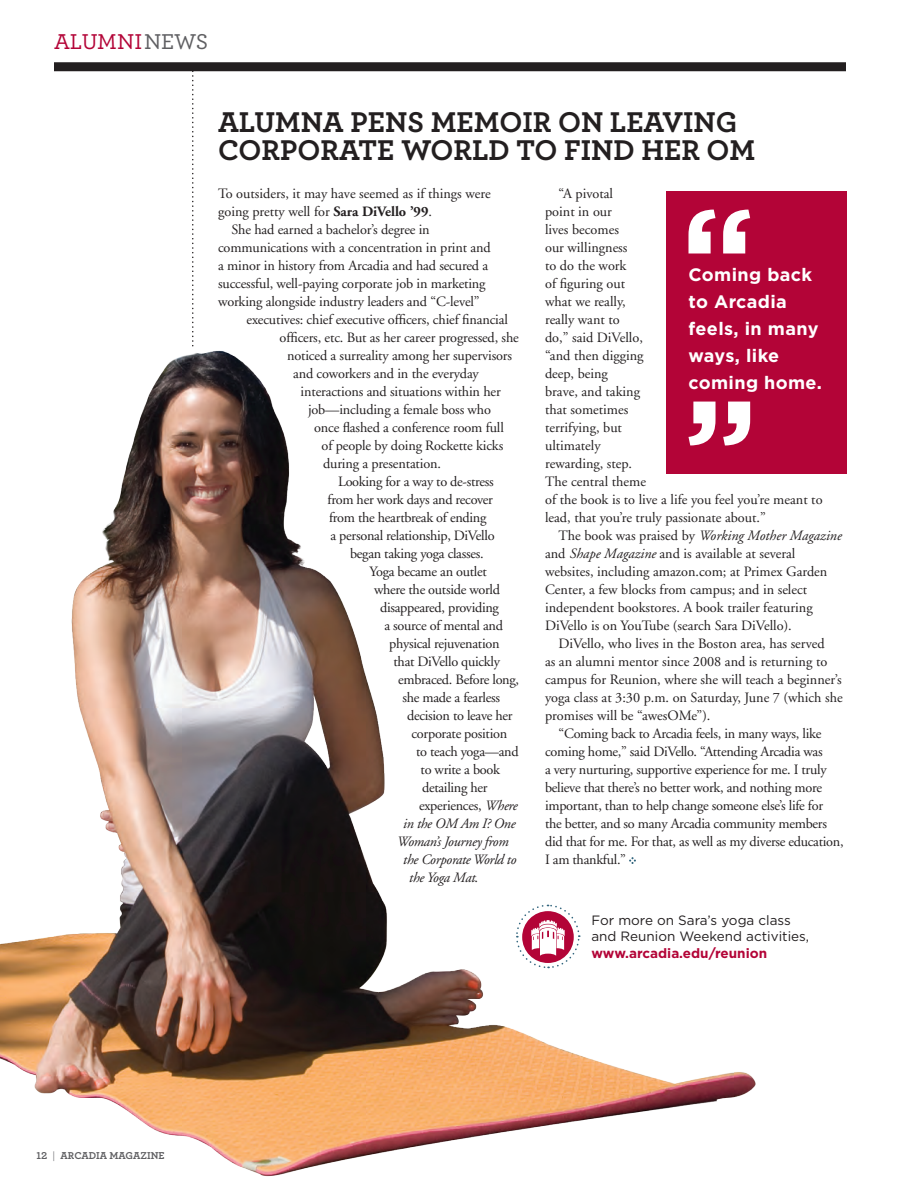
<style>
.page{position:relative;width:918px;height:1188px;background:#fff}
.page>*{position:absolute;margin:0;border:0;box-sizing:border-box;transform-origin:0 0}
.Header_2{font:30px/28.5px "Archer Bold LF";color:#231f20}
.t1{font:22.5px "Archer Medium LF";letter-spacing:-.005em;color:#b30437}
.Pull_Quote{font:700 18px/27px "Gotham";letter-spacing:.02em;color:#fff}
.Copy{font:14.25px/18px "Adobe Garamond";letter-spacing:-.01em;color:#231f20}
.Copy-First_Paragraph{font:14.25px/18px "Adobe Garamond";color:#231f20}
.Copy-2{font:italic 14.25px "Adobe Garamond";letter-spacing:-.02em;color:#231f20}
.Copy-3{font:13.5px/16.5px "Gotham";color:#231f20}
.t2{font:10.5px "Archer Bold LF";color:#5f5f62}
.s1{color:#5f5f62}
.s2{font-weight:700}
.s3{font-style:italic}
.s4{font-style:normal}
.s5{font-weight:700;color:#b30437}
.s6{font-family:"Archer Book LF"}
</style>
<div class="page">
<div style="left:666px;top:192px;width:181px;height:282px;background:#b30437"></div>
<svg style="left:689px;top:210px;width:61px;height:44px"></svg>
<svg style="left:192px;top:71px;width:2px;height:271px"></svg>
<div style="left:54px;top:62px;width:792px;height:9px;background:#231f20"></div>
<img style="left:0;top:345px;width:756px;height:832px">
<p class="t1" style="left:54px;top:28px;width:156px">ALUMNI <span class="s1">NEWS</span></p>
<p class="Header_2" style="left:218px;top:107px;width:539px">ALUMNA PENS MEMOIR ON LEAVING<br>CORPORATE WORLD TO FIND HER OM</p>
<p class="Copy-First_Paragraph" style="left:218px;top:185px;width:274px">To outsiders, it may have seemed as if things were going pretty well for <span class="s2">Sara DiVello ’99</span>.</p>
<p class="Copy" style="left:232px;top:221px;width:200px">She had earned a bachelor’s degree in</p>
<p class="Copy" style="left:218px;top:239px;width:274px">communications with a concentration in print and</p>
<p class="Copy" style="left:218px;top:257px;width:272px">a minor in history from Arcadia and had secured a</p>
<p class="Copy" style="left:218px;top:275px;width:269px">successful, well-paying corporate job in marketing</p>
<p class="Copy" style="left:218px;top:293px;width:263px">working alongside industry leaders and “C-level”</p>
<p class="Copy" style="left:247px;top:311px;width:263px">executives: chief executive officers, chief financial</p>
<p class="Copy" style="left:280px;top:329px;width:241px">officers, etc. But as her career progressed, she</p>
<p class="Copy" style="left:287px;top:347px;width:227px">noticed a surreality among her supervisors</p>
<p class="Copy" style="left:293px;top:365px;width:187px">and coworkers and in the everyday</p>
<p class="Copy" style="left:301px;top:383px;width:202px">interactions and situations within her</p>
<p class="Copy" style="left:308px;top:401px;width:184px">job—including a female boss who</p>
<p class="Copy" style="left:314px;top:419px;width:191px">once flashed a conference room full</p>
<p class="Copy" style="left:322px;top:437px;width:183px">of people by doing Rockette kicks</p>
<p class="Copy" style="left:323px;top:455px;width:119px">during a presentation.</p>
<p class="Copy" style="left:338px;top:473px;width:157px">Looking for a way to de-stress</p>
<p class="Copy" style="left:328px;top:491px;width:167px">from her work days and recover</p>
<p class="Copy" style="left:329px;top:509px;width:159px">from the heartbreak of ending</p>
<p class="Copy" style="left:331px;top:527px;width:166px">a personal relationship, DiVello</p>
<p class="Copy" style="left:350px;top:545px;width:135px">began taking yoga classes.</p>
<p class="Copy" style="left:370px;top:563px;width:119px">Yoga became an outlet</p>
<p class="Copy" style="left:374px;top:581px;width:127px">where the outside world</p>
<p class="Copy" style="left:380px;top:599px;width:120px">disappeared, providing</p>
<p class="Copy" style="left:385px;top:617px;width:120px">a source of mental and</p>
<p class="Copy" style="left:389px;top:635px;width:112px">physical rejuvenation</p>
<p class="Copy" style="left:394px;top:653px;width:108px">that DiVello quickly</p>
<p class="Copy" style="left:398px;top:671px;width:123px">embraced. Before long,</p>
<p class="Copy" style="left:403px;top:689px;width:99px">she made a fearless</p>
<p class="Copy" style="left:407px;top:707px;width:107px">decision to leave her</p>
<p class="Copy" style="left:412px;top:725px;width:97px">corporate position</p>
<p class="Copy" style="left:416px;top:743px;width:104px">to teach yoga—and</p>
<p class="Copy" style="left:421px;top:761px;width:81px">to write a book</p>
<p class="Copy" style="left:422px;top:779px;width:67px">detailing her</p>
<p class="Copy" style="left:419px;top:797px;width:100px">experiences, <span class="s3">Where</span></p>
<p class="Copy-2" style="left:403px;top:816px;width:114px">in the OM Am I? One</p>
<p class="Copy-2" style="left:397px;top:834px;width:113px">Woman’s Journey from</p>
<p class="Copy-2" style="left:403px;top:852px;width:115px">the Corporate World to</p>
<p class="Copy-2" style="left:409px;top:870px;width:71px">the Yoga Mat<span class="s4">.</span></p>
<p class="Copy" style="left:545px;top:185px;width:279px;text-indent:13px">“A pivotal<br>point in our<br>lives becomes<br>our willingness<br>to do the work<br>of figuring out<br>what we really,<br>really want to<br>do,” said DiVello,<br>“and then digging<br>deep, being<br>brave, and taking<br>that sometimes<br>terrifying, but<br>ultimately<br>rewarding, step.<br>The central theme<br>of the book is to live a life you feel you’re meant to lead, that you’re truly passionate about.”</p>
<p class="Copy" style="left:545px;top:527px;width:298px;text-indent:13px">The book was praised by <span class="s3">Working Mother Magazine </span>and <span class="s3">Shape Magazine</span> and is available at several websites, including amazon.com; at Primex Garden Center, a few blocks from campus; and in select independent bookstores. A book trailer featuring DiVello is on YouTube (search Sara DiVello).</p>
<p class="Copy" style="left:545px;top:635px;width:299px;text-indent:13px">DiVello, who lives in the Boston area, has served<br>as an alumni mentor since 2008 and is returning to campus for Reunion, where she will teach a beginner’s yoga class at 3:30 p.m. on Saturday, June 7 (which she promises will be “awesOMe”).</p>
<p class="Copy" style="left:545px;top:725px;width:300px;text-indent:13px">“Coming back to Arcadia feels, in many ways, like coming home,” said DiVello. “Attending Arcadia was<br>a very nurturing, supportive experience for me. I truly believe that there’s no better work, and nothing more important, than to help change someone else’s life for<br>the better, and so many Arcadia community members did that for me. For that, as well as my diverse education, I am thankful.”</p>
<p class="Pull_Quote" style="left:689px;top:261px;width:135px">Coming back to Arcadia feels, in many ways, like coming home.</p>
<p class="Copy-3" style="left:592px;top:912px;width:219px">For more on Sara’s yoga class and Reunion Weekend activities, <span class="s5">www.arcadia.edu/reunion</span></p>
<p class="t2" style="left:37px;top:1149px;width:129px">12 <span class="s6">|</span> ARCADIA MAGAZINE</p>
</div>
